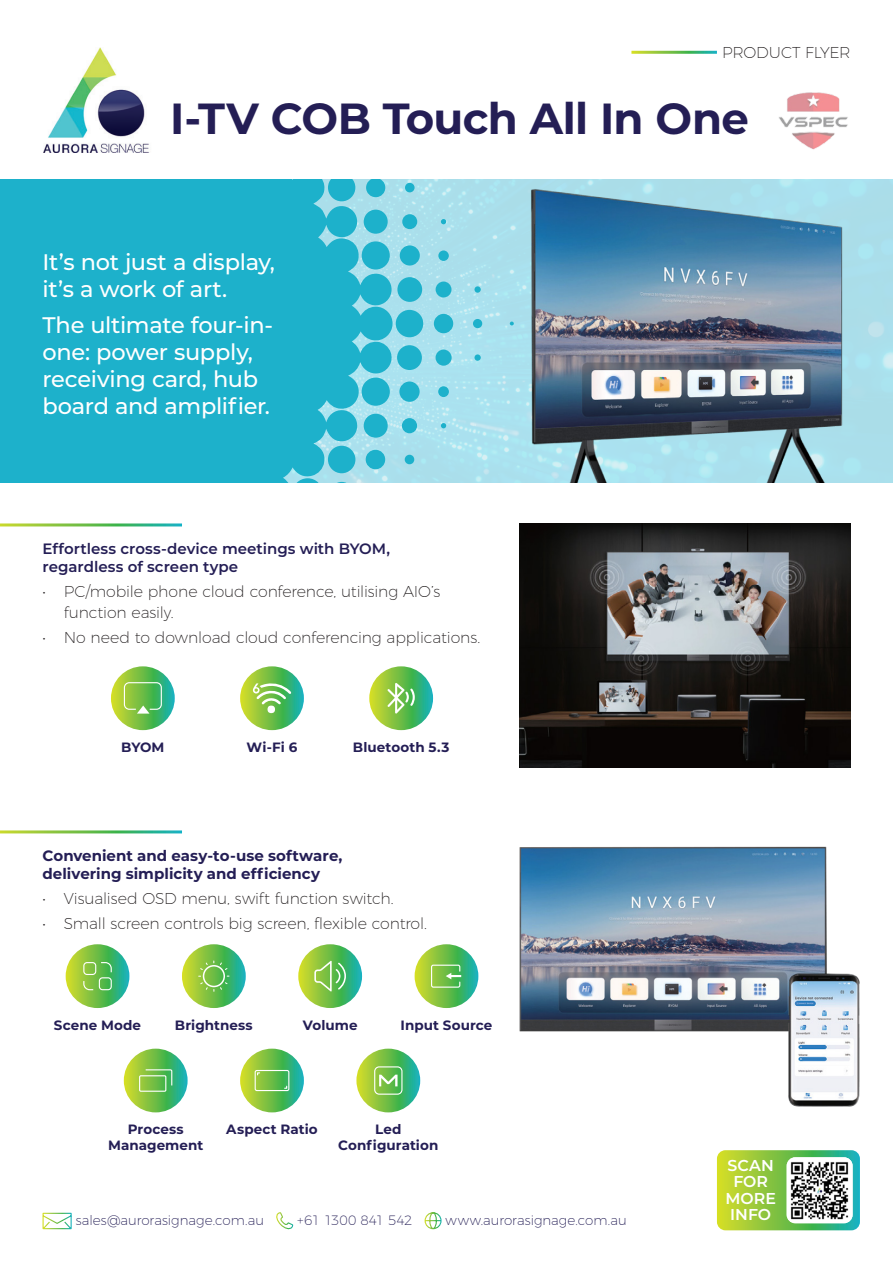
<style>
.page{position:relative;width:893px;height:1263px;background:#fff}
.page>*{position:absolute;margin:0;border:0;box-sizing:border-box;transform-origin:0 0}
.t1{font:700 43.5px "Montserrat";letter-spacing:-.015em;color:#241e55}
.Hero_Text{font:500 22.5px/27px "Montserrat";letter-spacing:-.015em;color:#fff}
.t2{font:200 15.75px/21px "Montserrat";letter-spacing:-.01em;color:#231f20}
.SCAN{font:600 15.75px/16.5px "Montserrat";letter-spacing:.005em;color:#fff;text-align:center}
.t3{font:700 15px/18px "Montserrat";color:#241e55}
.t4{font:600 15px/18px "Montserrat";color:#241e55}
.Image_Caption_SMALL{font:700 13.5px/16.2px "Montserrat";letter-spacing:.005em;color:#241e55;text-align:center}
.t5{font:200 13.5px "Montserrat";color:#241e55}
.t6{font:200 13.5px "Montserrat";letter-spacing:-.025em;color:#241e55}
</style>
<div class="page">
<img style="left:43px;top:47px;width:106px;height:105px">
<svg style="left:42px;top:1212px;width:30px;height:18px"></svg>
<svg style="left:276px;top:1212px;width:18px;height:18px"></svg>
<svg style="left:424px;top:1212px;width:18px;height:18px"></svg>
<svg style="left:0;top:180px;width:514px;height:303px;background:#42bdd4"></svg>
<svg style="left:717px;top:1150px;width:143px;height:80px;background:#8cc74b"></svg>
<img style="left:787px;top:1157px;width:66px;height:66px">
<img style="left:518px;top:179px;width:332px;height:304px">
<img style="left:779px;top:92px;width:69px;height:58px">
<svg style="left:66px;top:944px;width:63px;height:64px;background:#6dbf53"></svg>
<div style="left:83px;top:962px;width:13px;height:13px;border:1px solid #fff;border-radius:3px"></div>
<div style="left:99px;top:977px;width:13px;height:13px;border:1px solid #fff;border-radius:3px"></div>
<svg style="left:83px;top:980px;width:11px;height:11px"></svg>
<svg style="left:100px;top:961px;width:12px;height:12px"></svg>
<svg style="left:182px;top:944px;width:64px;height:64px;background:#6fc056"></svg>
<div style="left:203px;top:965px;width:22px;height:22px;border:2px solid #fff;border-radius:50%"></div>
<svg style="left:214px;top:976px;width:15px;height:15px"></svg>
<svg style="left:200px;top:961px;width:28px;height:9px"></svg>
<svg style="left:199px;top:976px;width:9px;height:14px"></svg>
<svg style="left:298px;top:944px;width:64px;height:64px;background:#6fc158"></svg>
<svg style="left:314px;top:960px;width:32px;height:32px"></svg>
<svg style="left:415px;top:944px;width:63px;height:64px;background:#6ebf53"></svg>
<svg style="left:446px;top:973px;width:15px;height:6px"></svg>
<div style="left:431px;top:965px;width:29px;height:23px;border:1px solid #fff;border-radius:2px"></div>
<svg style="left:124px;top:1049px;width:64px;height:63px;background:#6ec053"></svg>
<svg style="left:145px;top:1069px;width:28px;height:17px"></svg>
<div style="left:139px;top:1075px;width:27px;height:17px;border:1px solid #fff"></div>
<svg style="left:240px;top:1049px;width:64px;height:63px;background:#6dbf53"></svg>
<svg style="left:257px;top:1072px;width:4px;height:4px"></svg>
<svg style="left:284px;top:1085px;width:3px;height:4px"></svg>
<div style="left:255px;top:1070px;width:34px;height:21px;border:1px solid #fff;border-radius:2px"></div>
<svg style="left:356px;top:1049px;width:64px;height:63px;background:#6ec054"></svg>
<div style="left:374px;top:1066px;width:28px;height:29px;border:1px solid #fff;border-radius:4px"></div>
<svg style="left:379px;top:1075px;width:18px;height:11px"></svg>
<svg style="left:111px;top:666px;width:64px;height:64px;background:#6dbf53"></svg>
<svg style="left:137px;top:705px;width:12px;height:9px"></svg>
<div style="left:124px;top:682px;width:38px;height:28px;border:1px solid #fff;border-radius:5px"></div>
<svg style="left:240px;top:666px;width:64px;height:64px;background:#6fc057"></svg>
<div style="left:267px;top:705px;width:8px;height:8px;background:#fff;border-radius:50%"></div>
<svg style="left:253px;top:682px;width:38px;height:22px"></svg>
<svg style="left:369px;top:666px;width:64px;height:64px;background:#6fc157"></svg>
<svg style="left:387px;top:683px;width:28px;height:30px"></svg>
<img style="left:520px;top:846px;width:340px;height:261px">
<img style="left:520px;top:523px;width:330px;height:245px">
<p class="t2" style="left:722px;top:40px;width:130px">PRODUCT FLYER</p>
<h1 class="t1" style="left:170px;top:88px;width:580px">I-TV COB Touch All In One</h1>
<p class="Hero_Text" style="left:43px;top:248px;width:234px">It’s not just a display, it’s a work of art.</p>
<p class="Hero_Text" style="left:43px;top:310px;width:232px">The ultimate four-in&shy;one: power supply, receiving card, hub board and amplifier.</p>
<h4 class="t4" style="left:43px;top:539px;width:349px">Effortless cross-device meetings with BYOM, regardless of screen type</h4>
<p class="t2" style="left:64px;top:579px;width:378px;text-indent:-21px">• PC/mobile phone cloud conference, utilising AIO’s function easily.</p>
<p class="t2" style="left:43px;top:626px;width:439px">• No need to download cloud conferencing applications.</p>
<p class="Image_Caption_SMALL" style="left:121px;top:738px;width:45px">BYOM</p>
<p class="Image_Caption_SMALL" style="left:247px;top:738px;width:52px">Wi-Fi 6</p>
<p class="Image_Caption_SMALL" style="left:353px;top:738px;width:98px">Bluetooth 5.3</p>
<h4 class="t3" style="left:43px;top:846px;width:301px">Convenient and easy-to-use software, delivering simplicity and efficiency</h4>
<p class="t2" style="left:43px;top:886px;width:353px">• Visualised OSD menu, swift function switch.</p>
<p class="t2" style="left:43px;top:912px;width:386px">• Small screen controls big screen, flexible control.</p>
<p class="Image_Caption_SMALL" style="left:54px;top:1016px;width:89px">Scene Mode</p>
<p class="Image_Caption_SMALL" style="left:175px;top:1016px;width:79px">Brightness</p>
<p class="Image_Caption_SMALL" style="left:303px;top:1016px;width:56px">Volume</p>
<p class="Image_Caption_SMALL" style="left:401px;top:1016px;width:93px">Input Source</p>
<p class="Image_Caption_SMALL" style="left:108px;top:1120px;width:97px">Process<br>Management</p>
<p class="Image_Caption_SMALL" style="left:226px;top:1120px;width:93px">Aspect Ratio</p>
<p class="Image_Caption_SMALL" style="left:338px;top:1120px;width:102px">Led<br>Configuration</p>
<p class="t5" style="left:76px;top:1210px;width:190px">sales@aurorasignage.com.au</p>
<p class="t6" style="left:297px;top:1210px;width:117px">+61 1300 841 542</p>
<p class="t5" style="left:446px;top:1210px;width:183px">www.aurorasignage.com.au</p>
<p class="SCAN" style="left:725px;top:1156px;width:52px">SCAN<br>FOR<br>MORE<br>INFO</p>
</div>
